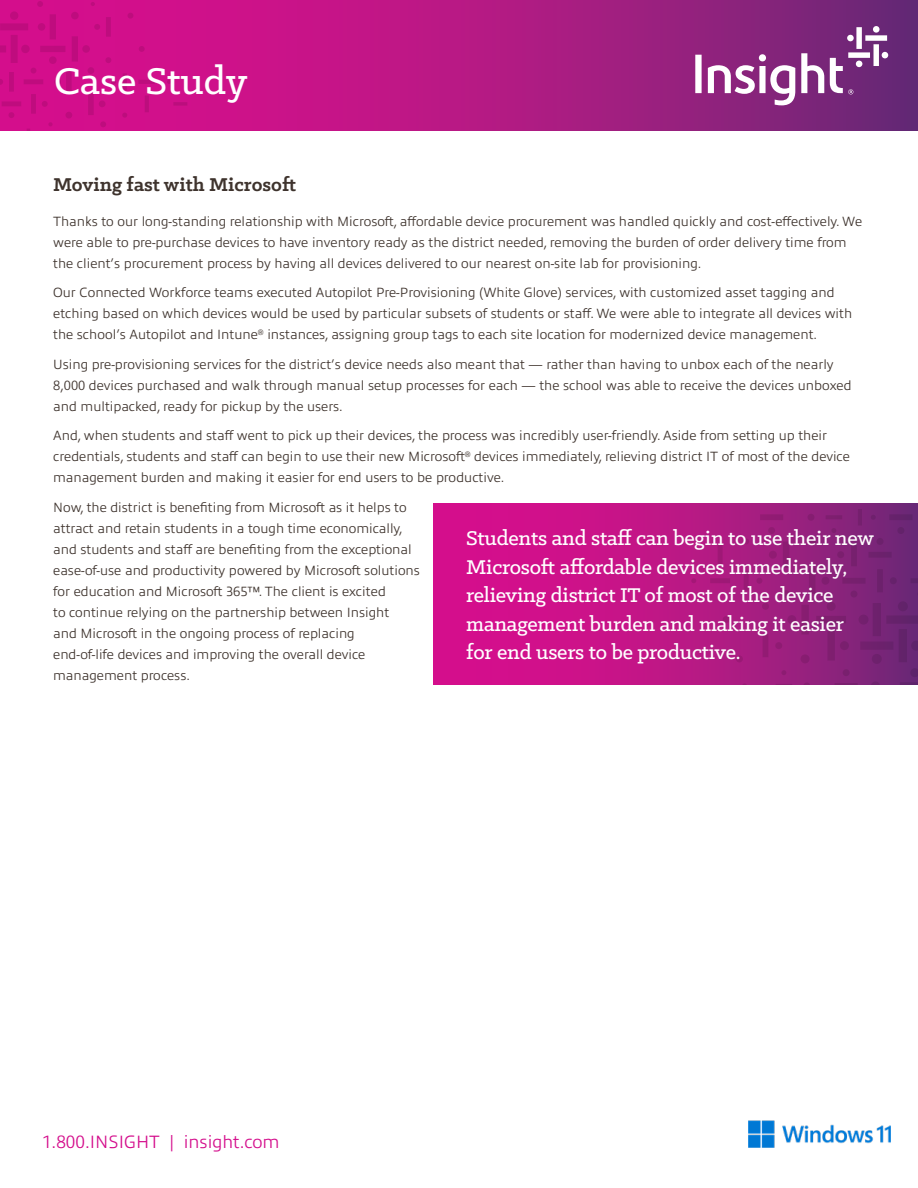
<style>
.page{position:relative;width:918px;height:1188px;background:#fff}
.page>*{position:absolute;margin:0;border:0;box-sizing:border-box;transform-origin:0 0}
.t1{font:500 42px "Klinic Slab";color:#fff}
.t2{font:500 22.5px/28.5px "Klinic Slab";letter-spacing:-.01em;color:#fff}
.t3{font:700 21px "Klinic Slab";color:#3e332d}
.t4{font:300 18px "Allumi Pro";color:#d40e8c}
.t5{font:300 13.5px/21px "Allumi Pro";color:#3e332d}
</style>
<div class="page">
<svg style="left:187px;top:0;width:731px;height:130px;background:#ac1a82"></svg>
<svg style="left:0;top:0;width:187px;height:130px;background:#d00e8a"></svg>
<svg style="left:695px;top:26px;width:193px;height:79px"></svg>
<svg style="left:434px;top:503px;width:257px;height:181px;background:#cb1189"></svg>
<svg style="left:691px;top:503px;width:227px;height:181px;background:#92207c"></svg>
<img style="left:748px;top:1120px;width:143px;height:28px">
<h1 class="t1" style="left:54px;top:54px;width:195px">Case Study</h1>
<h3 class="t3" style="left:53px;top:171px;width:244px">Moving fast with Microsoft</h3>
<p class="t5" style="left:53px;top:210px;width:810px">Thanks to our long-standing relationship with Microsoft, affordable device procurement was handled quickly and cost-effectively. We were able to pre-purchase devices to have inventory ready as the district needed, removing the burden of order delivery time from the client’s procurement process by having all devices delivered to our nearest on-site lab for provisioning.</p>
<p class="t5" style="left:53px;top:281px;width:800px">Our Connected Workforce teams executed Autopilot Pre-Provisioning (White Glove) services, with customized asset tagging and etching based on which devices would be used by particular subsets of students or staff. We were able to integrate all devices with the school’s Autopilot and Intune<sup>®</sup> instances, assigning group tags to each site location for modernized device management.</p>
<p class="t5" style="left:53px;top:353px;width:800px">Using pre-provisioning services for the district’s device needs also meant that — rather than having to unbox each of the nearly<br>8,000 devices purchased and walk through manual setup processes for each — the school was able to receive the devices unboxed and multipacked, ready for pickup by the users.</p>
<p class="t5" style="left:53px;top:424px;width:798px">And, when students and staff went to pick up their devices, the process was incredibly user-friendly. Aside from setting up their credentials, students and staff can begin to use their new Microsoft<sup>®</sup> devices immediately, relieving district IT of most of the device management burden and making it easier for end users to be productive.</p>
<p class="t5" style="left:53px;top:496px;width:368px">Now, the district is benefiting from Microsoft as it helps to attract and retain students in a tough time economically, and students and staff are benefiting from the exceptional ease-of-use and productivity powered by Microsoft solutions for education and Microsoft 365™. The client is excited<br>to continue relying on the partnership between Insight<br>and Microsoft in the ongoing process of replacing<br>end-of-life devices and improving the overall device management process.</p>
<h2 class="t2" style="left:466px;top:523px;width:409px">Students and staff can begin to use their new Microsoft affordable devices immediately, relieving district IT of most of the device management burden and making it easier for end users to be productive.</h2>
<h3 class="t4" style="left:42px;top:1128px;width:239px">1.800.INSIGHT | insight.com</h3>
</div>
